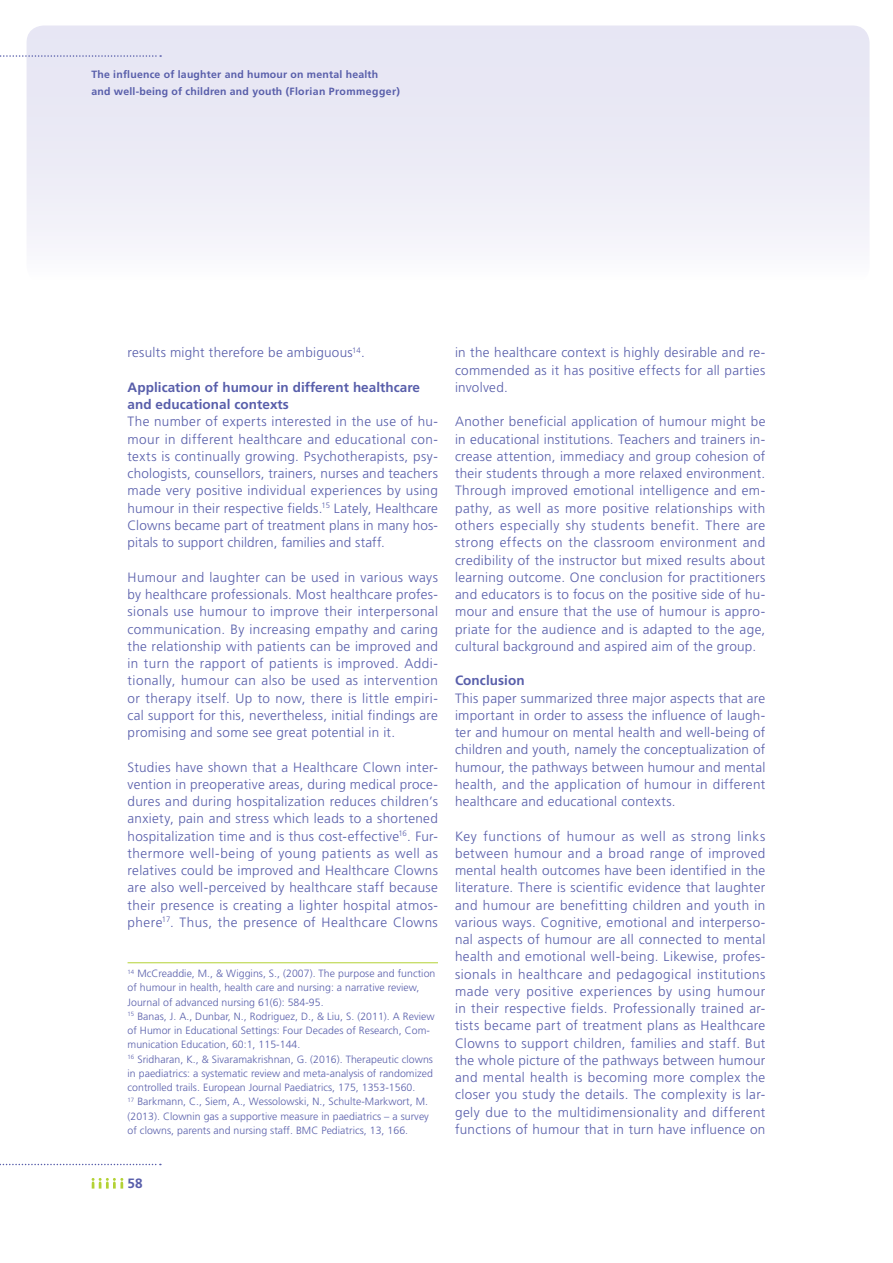
<style>
.page{position:relative;width:893px;height:1263px;background:#fff}
.page>*{position:absolute;margin:0;border:0;box-sizing:border-box;transform-origin:0 0}
.t1{font:300 13.5px/17.2px "Frutiger";letter-spacing:.02em;color:#585eaa;text-align:justify}
.t2{font:700 13.5px/17.2px "Frutiger";letter-spacing:.005em;color:#585eaa}
.t3{font:300 10.5px/14.2px "Frutiger";letter-spacing:.005em;color:#585eaa}
.t4{font:700 10.5px/17.2px "Frutiger";letter-spacing:.02em;color:#585eaa}
</style>
<div class="page">
<div style="left:27px;top:26px;width:842px;height:257px;background:linear-gradient(to bottom,#e3e2f2,#f8f8fc);border-radius:17px"></div>
<svg style="left:0;top:1164px;width:161px;height:1px"></svg>
<svg style="left:92px;top:1178px;width:31px;height:10px"></svg>
<svg style="left:0;top:55px;width:161px;height:2px"></svg>
<hr style="left:128px;top:962px;width:310px;height:1px;background:#b3d235">
<p class="t4" style="left:91px;top:65px;width:310px">The influence of laughter and humour on mental health and well-being of children and youth (Florian Prommegger)</p>
<p class="t1" style="left:128px;top:344px;width:239px">results might therefore be ambiguous<sup>14</sup>.</p>
<p class="t2" style="left:128px;top:379px;width:294px">Application of humour in different healthcare and educational contexts</p>
<p class="t1" style="left:128px;top:413px;width:312px">The number of experts interested in the use of hu&shy;mour in different healthcare and educational con&shy;texts is continually growing. Psychotherapists, psy&shy;chologists, counsellors, trainers, nurses and teachers made very positive individual experiences by using humour in their respective fields.<sup>15</sup> Lately, Healthcare Clowns became part of treatment plans in many hos&shy;pitals to support children, families and staff.</p>
<p class="t1" style="left:128px;top:569px;width:312px">Humour and laughter can be used in various ways by healthcare professionals. Most healthcare profes&shy;sionals use humour to improve their interpersonal communication. By increasing empathy and caring the relationship with patients can be improved and in turn the rapport of patients is improved. Addi&shy;tionally, humour can also be used as intervention or therapy itself. Up to now, there is little empiri&shy;cal support for this, nevertheless, initial findings are promising and some see great potential in it.</p>
<p class="t1" style="left:128px;top:758px;width:312px">Studies have shown that a Healthcare Clown inter&shy;vention in preoperative areas, during medical proce&shy;dures and during hospitalization reduces children’s anxiety, pain and stress which leads to a shortened hospitalization time and is thus cost-effective<sup>16</sup>. Fur&shy;thermore well-being of young patients as well as relatives could be improved and Healthcare Clowns are also well-perceived by healthcare staff because their presence is creating a lighter hospital atmos&shy;phere<sup>17</sup>. Thus, the presence of Healthcare Clowns</p>
<p class="t3" style="left:128px;top:966px;width:309px"><sup>14</sup> McCreaddie, M., &amp; Wiggins, S., (2007). The purpose and function of humour in health, health care and nursing: a narrative review, Journal of advanced nursing 61(6): 584-95.<br><sup>15</sup> Banas, J. A., Dunbar, N., Rodriguez, D., &amp; Liu, S. (2011). A Review of Humor in Educational Settings: Four Decades of Research, Com&shy;munication Education, 60:1, 115-144.<br><sup>16</sup> Sridharan, K., &amp; Sivaramakrishnan, G. (2016). Therapeutic clowns in paediatrics: a systematic review and meta-analysis of randomized controlled trails. European Journal Paediatrics, 175, 1353-1560.<br><sup>17</sup> Barkmann, C., Siem, A., Wessolowski, N., Schulte-Markwort, M. (2013). Clownin gas a supportive measure in paediatrics – a survey of clowns, parents and nursing staff. BMC Pediatrics, 13, 166.</p>
<p class="t2" style="left:128px;top:1175px;width:17px">58</p>
<p class="t1" style="left:455px;top:344px;width:312px">in the healthcare context is highly desirable and re&shy;commended as it has positive effects for all parties involved.</p>
<p class="t1" style="left:455px;top:413px;width:312px">Another beneficial application of humour might be in educational institutions. Teachers and trainers in&shy;crease attention, immediacy and group cohesion of their students through a more relaxed environment.<br>Through improved emotional intelligence and em&shy;pathy, as well as more positive relationships with others especially shy students benefit. There are strong effects on the classroom environment and credibility of the instructor but mixed results about learning outcome. One conclusion for practitioners and educators is to focus on the positive side of hu&shy;mour and ensure that the use of humour is appro&shy;priate for the audience and is adapted to the age, cultural background and aspired aim of the group.</p>
<p class="t2" style="left:455px;top:672px;width:71px">Conclusion</p>
<p class="t1" style="left:455px;top:689px;width:312px">This paper summarized three major aspects that are important in order to assess the influence of laugh&shy;ter and humour on mental health and well-being of children and youth, namely the conceptualization of humour, the pathways between humour and mental health, and the application of humour in different healthcare and educational contexts.</p>
<p class="t1" style="left:455px;top:827px;width:312px">Key functions of humour as well as strong links between humour and a broad range of improved mental health outcomes have been identified in the literature. There is scientific evidence that laughter and humour are benefitting children and youth in various ways. Cognitive, emotional and interperso&shy;nal aspects of humour are all connected to mental health and emotional well-being. Likewise, profes&shy;sionals in healthcare and pedagogical institutions made very positive experiences by using humour in their respective fields. Professionally trained ar&shy;tists became part of treatment plans as Healthcare Clowns to support children, families and staff. But the whole picture of the pathways between humour and mental health is becoming more complex the closer you study the details. The complexity is lar&shy;gely due to the multidimensionality and different functions of humour that in turn have influence on</p>
</div>
